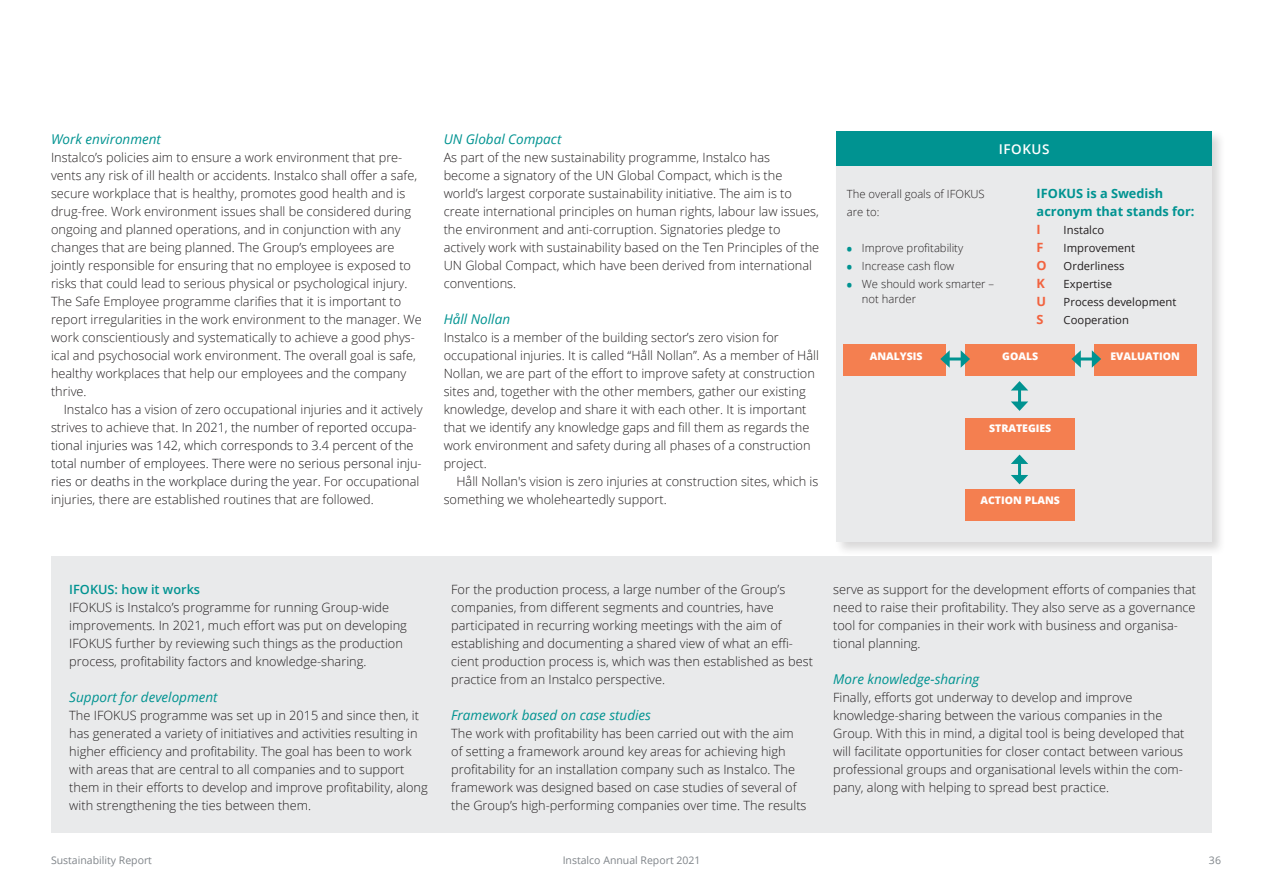
<style>
.page{position:relative;width:1263px;height:893px;background:#fff}
.page>*{position:absolute;margin:0;border:0;box-sizing:border-box;transform-origin:0 0}
.t1{font:italic 13.5px "Open Sans";color:#009391}
.t2{font:600 13.5px "Open Sans";letter-spacing:.04em;color:#fff}
.t3{font:300 12.75px/18px "Open Sans";color:#231f20}
.t4{font:300 12.75px/18px "Open Sans";color:#19181c}
.t5{font:700 12.75px/18px "Open Sans";color:#009391}
.t6{font:600 12.75px "Open Sans";color:#009391}
.t7{font:700 12.75px "Open Sans";color:#f2633f}
.t8{font:300 11.25px/18px "Open Sans";color:#231f20}
.t9{font:11.25px "Open Sans";color:#231f20}
.t10{font:10.5px "Open Sans";color:#7f8489}
.t11{font:800 10.5px "Open Sans";color:#fff}
.s1{color:#231f20}
.s2{font-weight:800;font-size:13.5px;color:#009391}
</style>
<div class="page">
<div style="left:834px;top:130px;width:392px;height:426px;background:#231f20;opacity:.17"></div>
<div style="left:836px;top:132px;width:376px;height:410px;background:#e9eaeb"></div>
<div style="left:836px;top:132px;width:376px;height:34px;background:#009391"></div>
<div style="left:844px;top:344px;width:102px;height:32px;background:#f47f50"></div>
<div style="left:965px;top:418px;width:110px;height:32px;background:#f47f50"></div>
<div style="left:965px;top:489px;width:110px;height:32px;background:#f47f50"></div>
<div style="left:965px;top:344px;width:110px;height:32px;background:#f47f50"></div>
<hr style="left:1018px;top:388px;width:3px;height:16px;background:#009391">
<svg style="left:1011px;top:381px;width:17px;height:9px"></svg>
<svg style="left:1011px;top:401px;width:17px;height:10px"></svg>
<hr style="left:1018px;top:461px;width:3px;height:17px;background:#009391">
<svg style="left:1011px;top:455px;width:17px;height:9px"></svg>
<svg style="left:1011px;top:475px;width:17px;height:9px"></svg>
<hr style="left:947px;top:357px;width:16px;height:3px;background:#009391">
<svg style="left:940px;top:350px;width:10px;height:18px"></svg>
<svg style="left:961px;top:350px;width:9px;height:18px"></svg>
<div style="left:1094px;top:344px;width:102px;height:32px;background:#f47f50"></div>
<hr style="left:1078px;top:357px;width:16px;height:3px;background:#009391">
<svg style="left:1071px;top:350px;width:10px;height:18px"></svg>
<svg style="left:1092px;top:350px;width:9px;height:18px"></svg>
<div style="left:51px;top:556px;width:1160px;height:277px;background:#e9eaeb"></div>
<p class="t1" style="left:51px;top:130px;width:111px">Work environment</p>
<p class="t3" style="left:51px;top:148px;width:372px">Instalco’s policies aim to ensure a work environment that pre&shy;vents any risk of ill health or accidents. Instalco shall offer a safe, secure workplace that is healthy, promotes good health and is drug-free. Work environment issues shall be considered during ongoing and planned operations, and in conjunction with any changes that are being planned. The Group’s employees are jointly responsible for ensuring that no employee is exposed to risks that could lead to serious physical or psychological injury.<br>The Safe Employee programme clarifies that it is important to report irregularities in the work environment to the manager. We work conscientiously and systematically to achieve a good phys&shy;ical and psychosocial work environment. The overall goal is safe, healthy workplaces that help our employees and the company thrive.</p>
<p class="t4" style="left:51px;top:400px;width:373px;text-indent:13px"><span class="s1">Instalco has a vision of zero occupational injuries and it actively strives to achieve that.</span> In 2021, the number of reported occupa&shy;tional injuries was 142, which corresponds to 3.4 percent of the total number of employees. There were no serious personal inju&shy;ries or deaths in the workplace during the year. <span class="s1">For occupational injuries, there are established routines that are followed.</span></p>
<p class="t1" style="left:444px;top:130px;width:119px">UN Global Compact</p>
<p class="t3" style="left:444px;top:148px;width:377px">As part of the new sustainability programme, Instalco has become a signatory of the UN Global Compact, which is the world’s largest corporate sustainability initiative. The aim is to create international principles on human rights, labour law issues, the environment and anti-corruption. Signatories pledge to actively work with sustainability based on the Ten Principles of the UN Global Compact, which have been derived from international conventions.</p>
<p class="t1" style="left:444px;top:310px;width:68px">Håll Nollan</p>
<p class="t3" style="left:444px;top:328px;width:377px">Instalco is a member of the building sector’s zero vision for occupational injuries. It is called “Håll Nollan”. As a member of Håll Nollan, we are part of the effort to improve safety at construction sites and, together with the other members, gather our existing knowledge, develop and share it with each other. It is important that we identify any knowledge gaps and fill them as regards the work environment and safety during all phases of a construction project.</p>
<p class="t3" style="left:444px;top:472px;width:376px;text-indent:13px">Håll Nollan's vision is zero injuries at construction sites, which is something we wholeheartedly support.</p>
<p class="t2" style="left:999px;top:140px;width:52px">IFOKUS</p>
<p class="t8" style="left:847px;top:185px;width:139px">The overall goals of IFOKUS are to:</p>
<p class="t8" style="left:847px;top:239px;width:118px"><span class="s2">•</span> Improve profitability</p>
<p class="t8" style="left:847px;top:257px;width:109px"><span class="s2">•</span> Increase cash flow</p>
<p class="t8" style="left:862px;top:276px;width:134px;line-height:15px;text-indent:-15px"><span class="s2">•</span> We should work smarter – not harder</p>
<p class="t5" style="left:1037px;top:184px;width:159px">IFOKUS is a Swedish acronym that stands for:</p>
<p class="t7" style="left:1037px;top:220px;width:6px">I</p>
<p class="t9" style="left:1064px;top:222px;width:42px">Instalco</p>
<p class="t7" style="left:1037px;top:238px;width:8px">F</p>
<p class="t9" style="left:1064px;top:240px;width:73px">Improvement</p>
<p class="t7" style="left:1037px;top:256px;width:12px">O</p>
<p class="t9" style="left:1064px;top:258px;width:62px">Orderliness</p>
<p class="t7" style="left:1037px;top:274px;width:10px">K</p>
<p class="t9" style="left:1064px;top:276px;width:50px">Expertise</p>
<p class="t7" style="left:1037px;top:292px;width:11px">U</p>
<p class="t9" style="left:1064px;top:294px;width:114px">Process development</p>
<p class="t7" style="left:1037px;top:310px;width:9px">S</p>
<p class="t9" style="left:1064px;top:312px;width:67px">Cooperation</p>
<p class="t11" style="left:870px;top:348px;width:54px">ANALYSIS</p>
<p class="t11" style="left:1002px;top:348px;width:37px">GOALS</p>
<p class="t11" style="left:989px;top:420px;width:64px">STRATEGIES</p>
<p class="t11" style="left:980px;top:492px;width:81px">ACTION PLANS</p>
<p class="t11" style="left:1110px;top:348px;width:71px">EVALUATION</p>
<p class="t6" style="left:69px;top:581px;width:132px">IFOKUS: how it works</p>
<p class="t3" style="left:69px;top:598px;width:339px">IFOKUS is Instalco’s programme for running Group-wide improvements. In 2021, much effort was put on developing IFOKUS further by reviewing such things as the production process, profitability factors and knowledge-sharing.</p>
<p class="t1" style="left:69px;top:688px;width:150px">Support for development</p>
<p class="t3" style="left:69px;top:706px;width:360px">The IFOKUS programme was set up in 2015 and since then, it has generated a variety of initiatives and activities resulting in higher efficiency and profitability. The goal has been to work with areas that are central to all companies and to support them in their efforts to develop and improve profitability, along with strengthening the ties between them.</p>
<p class="t3" style="left:451px;top:580px;width:363px">For the production process, a large number of the Group’s companies, from different segments and countries, have participated in recurring working meetings with the aim of establishing and documenting a shared view of what an effi&shy;cient production process is, which was then established as best practice from an Instalco perspective.</p>
<p class="t1" style="left:451px;top:706px;width:201px">Framework based on case studies</p>
<p class="t3" style="left:451px;top:724px;width:357px">The work with profitability has been carried out with the aim of setting a framework around key areas for achieving high profitability for an installation company such as Instalco. The framework was designed based on case studies of several of the Group’s high-performing companies over time. The results</p>
<p class="t3" style="left:833px;top:580px;width:364px">serve as support for the development efforts of companies that need to raise their profitability. They also serve as a governance tool for companies in their work with business and organisa&shy;tional planning.</p>
<p class="t1" style="left:833px;top:670px;width:148px">More knowledge-sharing</p>
<p class="t3" style="left:833px;top:688px;width:353px">Finally, efforts got underway to develop and improve knowledge-sharing between the various companies in the Group. With this in mind, a digital tool is being developed that will facilitate opportunities for closer contact between various professional groups and organisational levels within the com&shy;pany, along with helping to spread best practice.</p>
<p class="t10" style="left:51px;top:853px;width:102px">Sustainability Report</p>
<p class="t10" style="left:563px;top:853px;width:139px">Instalco Annual Report 2021</p>
<p class="t10" style="left:1209px;top:853px;width:14px">36</p>
</div>
